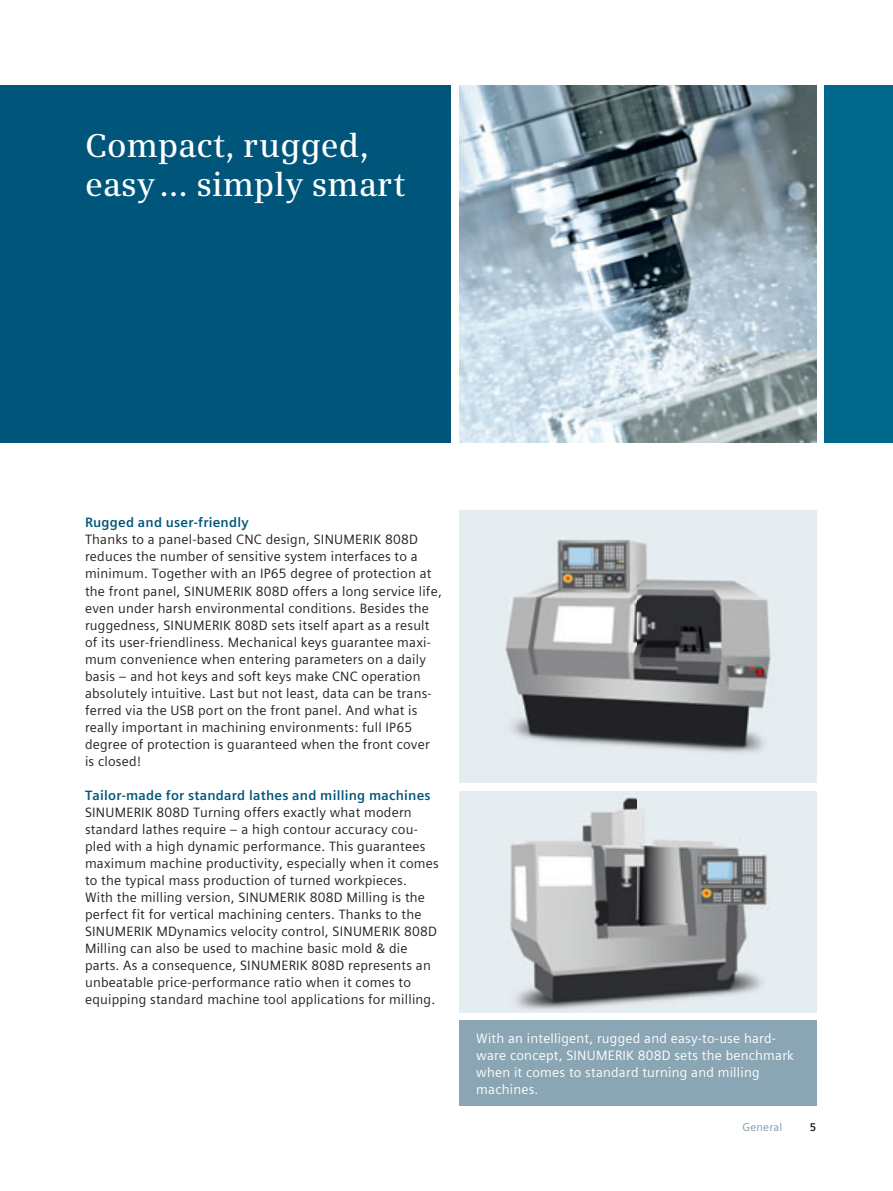
<style>
.page{position:relative;width:893px;height:1191px;background:#fff}
.page>*{position:absolute;margin:0;border:0;box-sizing:border-box;transform-origin:0 0}
.t1{font:600 33px/38.2px "Siemens Serif";letter-spacing:.005em;color:#fff}
.t2{font:13.5px/17px "Siemens Sans Global";letter-spacing:.015em;color:#231f20}
.t3{font:13.5px/17px "Siemens Sans Global";letter-spacing:.015em;color:#fff}
.t4{font:700 13.5px "Siemens Sans Global";letter-spacing:.015em;color:#00567a}
.t5{font:11.25px "Siemens Sans Global";letter-spacing:.02em;color:#7b99a9}
.t6{font:700 11.25px "Siemens Sans Global";color:#231f20}
</style>
<div class="page">
<div style="left:825px;top:85px;width:68px;height:357px;background:#00688b"></div>
<div style="left:0;top:85px;width:451px;height:357px;background:#00567a"></div>
<div style="left:459px;top:510px;width:357px;height:272px;background:#e6edf1"></div>
<div style="left:459px;top:791px;width:357px;height:221px;background:#e6edf1"></div>
<div style="left:459px;top:1020px;width:357px;height:86px;background:#8aa6b5"></div>
<img style="left:505px;top:539px;width:266px;height:214px">
<img style="left:510px;top:796px;width:260px;height:214px">
<img style="left:459px;top:85px;width:357px;height:357px">
<h1 class="t1" style="left:85px;top:128px;width:322px">Compact, rugged, easy … simply smart</h1>
<p class="t4" style="left:85px;top:514px;width:165px">Rugged and user-friendly</p>
<p class="t2" style="left:85px;top:531px;width:358px">Thanks to a panel-based CNC design, SINUMERIK 808D reduces the number of sensitive system interfaces to a minimum. Together with an IP65 degree of protection at the front panel, SINUMERIK 808D offers a long service life, even under harsh environmental conditions. Besides the ruggedness, SINUMERIK 808D sets itself apart as a result of its user-friendliness. Mechanical keys guarantee maxi&shy;mum convenience when entering parameters on a daily basis – and hot keys and soft keys make CNC operation absolutely intuitive. Last but not least, data can be trans&shy;ferred via the USB port on the front panel. And what is really important in machining environments: full IP65 degree of protection is guaranteed when the front cover is closed!</p>
<p class="t4" style="left:85px;top:786px;width:347px">Tailor-made for standard lathes and milling machines</p>
<p class="t2" style="left:85px;top:803px;width:355px">SINUMERIK 808D Turning offers exactly what modern standard lathes require – a high contour accuracy cou&shy;pled with a high dynamic performance. This guarantees maximum machine productivity, especially when it comes to the typical mass production of turned workpieces.<br>With the milling version, SINUMERIK 808D Milling is the perfect fit for vertical machining centers. Thanks to the SINUMERIK MDynamics velocity control, SINUMERIK 808D Milling can also be used to machine basic mold &amp; die parts. As a consequence, SINUMERIK 808D represents an unbeatable price-performance ratio when it comes to equipping standard machine tool applications for milling.</p>
<p class="t3" style="left:476px;top:1029px;width:319px">With an intelligent, rugged and easy-to-use hard&shy;ware concept, SINUMERIK 808D sets the benchmark when it comes to standard turning and milling machines.</p>
<p class="t5" style="left:743px;top:1120px;width:41px">General</p>
<p class="t6" style="left:810px;top:1120px;width:8px">5</p>
</div>
